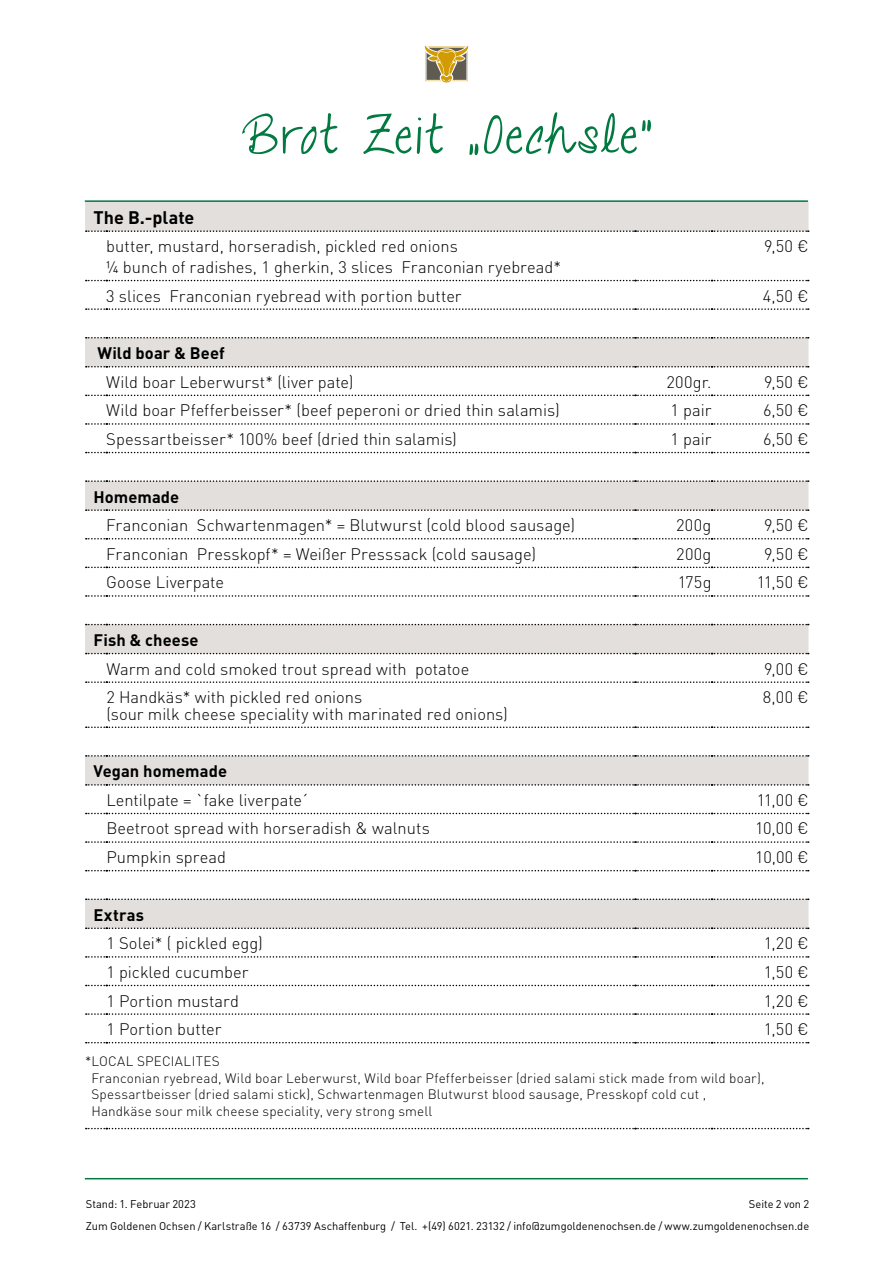
<style>
.page{position:relative;width:893px;height:1263px;background:#fff}
.page>*{position:absolute;margin:0;border:0;box-sizing:border-box;transform-origin:0 0}
.t1{font:52.2px "Talkingtothe Moon";letter-spacing:.04em;color:#027940}
.t2{font:700 18px "DIN";color:#000}
.t3{font:300 16.5px/20.7px "DIN";color:#000}
.t4{font:700 16.5px "DIN";letter-spacing:.005em;color:#000}
.t5{font:300 13.5px/16.5px "DIN";letter-spacing:.01em;color:#000}
.t6{font:11.25px "DINOT";color:#000}
</style>
<div class="page">
<svg style="left:425px;top:45px;width:43px;height:38px"></svg>
<svg style="left:85px;top:202px;width:723px;height:726px"></svg>
<svg style="left:86px;top:230px;width:723px;height:2px"></svg>
<svg style="left:86px;top:280px;width:723px;height:1px"></svg>
<svg style="left:86px;top:308px;width:723px;height:2px"></svg>
<svg style="left:86px;top:337px;width:723px;height:1px"></svg>
<svg style="left:86px;top:366px;width:723px;height:1px"></svg>
<svg style="left:86px;top:395px;width:723px;height:1px"></svg>
<svg style="left:86px;top:423px;width:723px;height:2px"></svg>
<svg style="left:86px;top:452px;width:723px;height:1px"></svg>
<svg style="left:86px;top:480px;width:723px;height:2px"></svg>
<svg style="left:86px;top:509px;width:723px;height:2px"></svg>
<svg style="left:86px;top:538px;width:723px;height:1px"></svg>
<svg style="left:86px;top:567px;width:723px;height:1px"></svg>
<svg style="left:86px;top:595px;width:723px;height:2px"></svg>
<svg style="left:86px;top:624px;width:723px;height:1px"></svg>
<svg style="left:86px;top:653px;width:723px;height:1px"></svg>
<svg style="left:86px;top:681px;width:723px;height:2px"></svg>
<svg style="left:86px;top:726px;width:723px;height:2px"></svg>
<svg style="left:86px;top:755px;width:723px;height:2px"></svg>
<svg style="left:86px;top:784px;width:723px;height:2px"></svg>
<svg style="left:86px;top:813px;width:723px;height:1px"></svg>
<svg style="left:86px;top:841px;width:723px;height:2px"></svg>
<svg style="left:86px;top:870px;width:723px;height:1px"></svg>
<svg style="left:86px;top:898px;width:723px;height:2px"></svg>
<svg style="left:86px;top:927px;width:723px;height:2px"></svg>
<svg style="left:86px;top:956px;width:723px;height:2px"></svg>
<svg style="left:86px;top:985px;width:723px;height:1px"></svg>
<svg style="left:86px;top:1013px;width:723px;height:2px"></svg>
<svg style="left:86px;top:1042px;width:723px;height:1px"></svg>
<svg style="left:86px;top:1128px;width:723px;height:1px"></svg>
<hr style="left:85px;top:200px;width:723px;height:2px;background:#027940">
<hr style="left:85px;top:1178px;width:723px;height:1px;background:#027940">
<h1 class="t1" style="left:241px;top:105px;width:413px">Brot Zeit „Oechsle“</h1>
<p class="t2" style="left:94px;top:205px;width:102px">The B.-plate</p>
<p class="t3" style="left:106px;top:236px;width:456px">butter, mustard, horseradish, pickled red onions<br>¼ bunch of radishes, 1 gherkin, 3 slices Franconian ryebread*</p>
<p class="t3" style="left:764px;top:236px;width:46px">9,50 €</p>
<p class="t3" style="left:106px;top:285px;width:357px">3 slices Franconian ryebread with portion butter</p>
<p class="t3" style="left:763px;top:285px;width:47px">4,50 €</p>
<p class="t4" style="left:97px;top:342px;width:129px">Wild boar &amp; Beef</p>
<p class="t3" style="left:106px;top:371px;width:249px">Wild boar Leberwurst* (liver pate)</p>
<p class="t3" style="left:666px;top:371px;width:47px">200gr.</p>
<p class="t3" style="left:764px;top:371px;width:46px">9,50 €</p>
<p class="t3" style="left:106px;top:400px;width:455px">Wild boar Pfefferbeisser* (beef peperoni or dried thin salamis)</p>
<p class="t3" style="left:670px;top:400px;width:43px">1 pair</p>
<p class="t3" style="left:763px;top:400px;width:47px">6,50 €</p>
<p class="t3" style="left:106px;top:428px;width:352px">Spessartbeisser* 100% beef (dried thin salamis)</p>
<p class="t3" style="left:670px;top:428px;width:43px">1 pair</p>
<p class="t3" style="left:763px;top:428px;width:47px">6,50 €</p>
<p class="t4" style="left:94px;top:486px;width:87px">Homemade</p>
<p class="t3" style="left:106px;top:515px;width:470px">Franconian Schwartenmagen* = Blutwurst (cold blood sausage)</p>
<p class="t3" style="left:676px;top:515px;width:37px">200g</p>
<p class="t3" style="left:764px;top:515px;width:46px">9,50 €</p>
<p class="t3" style="left:106px;top:543px;width:431px">Franconian Presskopf* = Weißer Presssack (cold sausage)</p>
<p class="t3" style="left:676px;top:543px;width:37px">200g</p>
<p class="t3" style="left:764px;top:543px;width:46px">9,50 €</p>
<p class="t3" style="left:106px;top:572px;width:119px">Goose Liverpate</p>
<p class="t3" style="left:678px;top:572px;width:35px">175g</p>
<p class="t3" style="left:757px;top:572px;width:53px">11,50 €</p>
<p class="t4" style="left:94px;top:629px;width:107px">Fish &amp; cheese</p>
<p class="t3" style="left:106px;top:658px;width:364px">Warm and cold smoked trout spread with potatoe</p>
<p class="t3" style="left:764px;top:658px;width:46px">9,00 €</p>
<p class="t3" style="left:106px;top:689px;width:403px;line-height:16.5px">2 Handkäs* with pickled red onions<br>(sour milk cheese speciality with marinated red onions)</p>
<p class="t3" style="left:763px;top:687px;width:47px">8,00 €</p>
<p class="t4" style="left:94px;top:760px;width:135px">Vegan homemade</p>
<p class="t3" style="left:106px;top:789px;width:204px">Lentilpate = `fake liverpate´</p>
<p class="t3" style="left:757px;top:789px;width:53px">11,00 €</p>
<p class="t3" style="left:106px;top:818px;width:325px">Beetroot spread with horseradish &amp; walnuts</p>
<p class="t3" style="left:755px;top:818px;width:55px">10,00 €</p>
<p class="t3" style="left:106px;top:847px;width:121px">Pumpkin spread</p>
<p class="t3" style="left:755px;top:847px;width:55px">10,00 €</p>
<p class="t4" style="left:94px;top:904px;width:52px">Extras</p>
<p class="t3" style="left:106px;top:933px;width:158px">1 Solei* ( pickled egg)</p>
<p class="t3" style="left:764px;top:933px;width:46px">1,20 €</p>
<p class="t3" style="left:106px;top:961px;width:144px">1 pickled cucumber</p>
<p class="t3" style="left:764px;top:961px;width:46px">1,50 €</p>
<p class="t3" style="left:106px;top:990px;width:134px">1 Portion mustard</p>
<p class="t3" style="left:764px;top:990px;width:46px">1,20 €</p>
<p class="t3" style="left:106px;top:1019px;width:117px">1 Portion butter</p>
<p class="t3" style="left:764px;top:1019px;width:46px">1,50 €</p>
<p class="t5" style="left:91px;top:1053px;width:675px;text-indent:-6px">*LOCAL SPECIALITES<br>Franconian ryebread, Wild boar Leberwurst, Wild boar Pfefferbeisser (dried salami stick made from wild boar), Spessartbeisser (dried salami stick), Schwartenmagen Blutwurst blood sausage, Presskopf cold cut , Handkäse sour milk cheese speciality, very strong smell</p>
<p class="t6" style="left:86px;top:1197px;width:112px">Stand: 1. Februar 2023</p>
<p class="t6" style="left:749px;top:1197px;width:62px">Seite 2 von 2</p>
<p class="t6" style="left:86px;top:1218px;width:725px">Zum Goldenen Ochsen / Karlstraße 16 / 63739 Aschaffenburg / Tel. +(49) 6021. 23132 / info@zumgoldenenochsen.de / www.zumgoldenenochsen.de</p>
</div>
